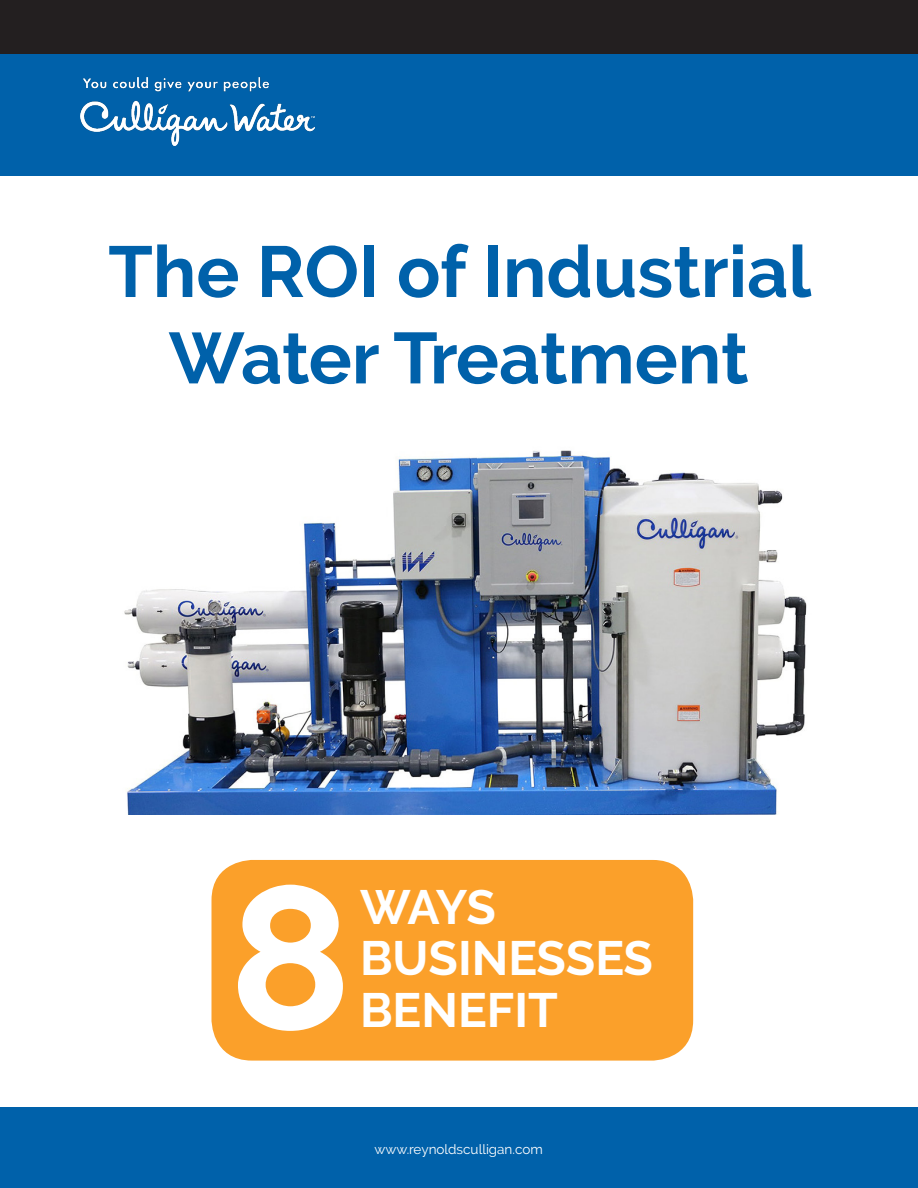
<style>
.page{position:relative;width:918px;height:1188px;background:#fff}
.page>*{position:absolute;margin:0;border:0;box-sizing:border-box;transform-origin:0 0}
.t1{font:700 72px/86.4px "Raleway";color:#0061aa;text-align:center}
.t2{font:700 48px/51.6px "Raleway";color:#fff}
.t3{font:13.5px "Raleway";color:#fff}
</style>
<div class="page">
<div style="left:0;top:54px;width:918px;height:121px;background:#0061aa"></div>
<div style="left:212px;top:860px;width:481px;height:201px;background:#fba02a;border-radius:41px"></div>
<img style="left:81px;top:78px;width:233px;height:67px">
<div style="left:0;top:0;width:918px;height:54px;background:#231f20"></div>
<div style="left:0;top:1107px;width:918px;height:81px;background:#0061aa"></div>
<img style="left:124px;top:450px;width:683px;height:364px">
<svg style="left:238px;top:885px;width:105px;height:146px"></svg>
<p class="t1" style="left:108px;top:229px;width:704px">The ROI of Industrial<br>Water Treatment</p>
<p class="t2" style="left:360px;top:881px;width:294px">WAYS<br>BUSINESSES<br>BENEFIT</p>
<p class="t3" style="left:374px;top:1144px;width:170px">www.reynoldsculligan.com</p>
</div>
